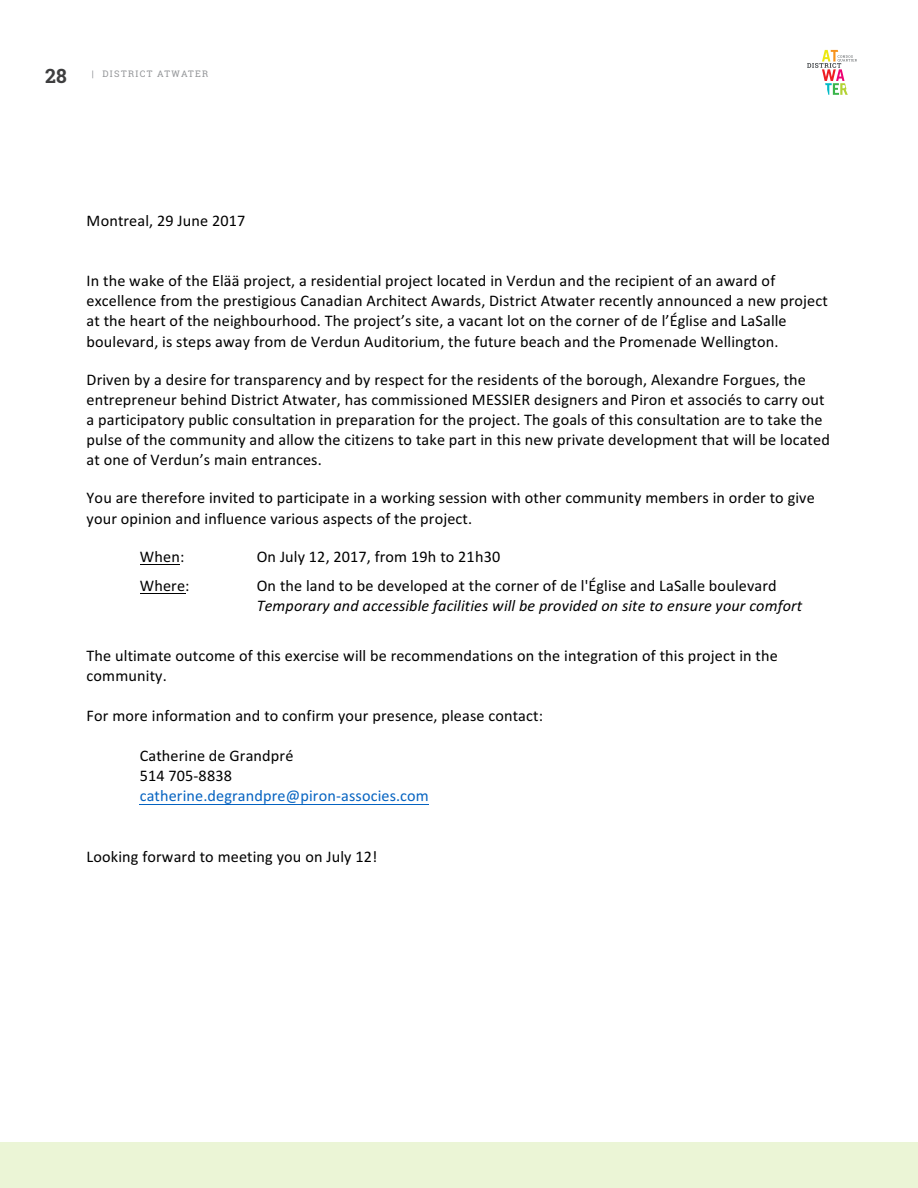
<style>
.page{position:relative;width:918px;height:1188px;background:#fff}
.page>*{position:absolute;margin:0;border:0;box-sizing:border-box;transform-origin:0 0}
.t1{font:700 19.65px "Roboto Slab";color:#3e3e3f}
.t2{font:16.2px/20.1px "Calibri";letter-spacing:.01em;color:#000}
.t3{font:italic 16.2px/20.1px "Calibri";letter-spacing:.01em;color:#000}
.t4{font:16.2px/20.1px "Calibri";letter-spacing:.01em;color:#0563c1}
.t5{font:9px "Roboto Slab";letter-spacing:.15em;color:#939598}
.s1{font-style:normal}
.s2{color:#000}
</style>
<div class="page">
<svg style="left:807px;top:50px;width:50px;height:45px"></svg>
<div style="left:0;top:1143px;width:918px;height:45px;background:#ebf5d6"></div>
<hr style="left:140px;top:564px;width:40px;height:1px;background:#000">
<hr style="left:140px;top:594px;width:45px;height:1px;background:#000">
<hr style="left:140px;top:804px;width:289px;height:1px;background:#0563c1">
<p class="t1" style="left:45px;top:62px;width:23px">28</p>
<p class="t5" style="left:92px;top:68px;width:118px">| DISTRICT ATWATER</p>
<p class="t2" style="left:87px;top:210px;width:160px">Montreal, 29 June 2017</p>
<p class="t2" style="left:87px;top:270px;width:743px">In the wake of the Elää project, a residential project located in Verdun and the recipient of an award of excellence from the prestigious Canadian Architect Awards, District Atwater recently announced a new project at the heart of the neighbourhood. The project’s site, a vacant lot on the corner of de l’Église and LaSalle boulevard, is steps away from de Verdun Auditorium, the future beach and the Promenade Wellington.</p>
<p class="t2" style="left:87px;top:369px;width:745px">Driven by a desire for transparency and by respect for the residents of the borough, Alexandre Forgues, the entrepreneur behind District Atwater, has commissioned MESSIER designers and Piron et associés to carry out a participatory public consultation in preparation for the project. The goals of this consultation are to take the pulse of the community and allow the citizens to take part in this new private development that will be located at one of Verdun’s main entrances.</p>
<p class="t2" style="left:87px;top:488px;width:730px">You are therefore invited to participate in a working session with other community members in order to give your opinion and influence various aspects of the project.</p>
<p class="t2" style="left:140px;top:546px;width:46px">When:</p>
<p class="t2" style="left:257px;top:546px;width:245px">On July 12, 2017, from 19h to 21h30</p>
<p class="t2" style="left:140px;top:575px;width:51px">Where:</p>
<p class="t3" style="left:257px;top:575px;width:547px"><span class="s1">On the land to be developed at the corner of de l'Église and LaSalle boulevard<br></span>Temporary and accessible facilities will be provided on site to ensure your comfort</p>
<p class="t2" style="left:87px;top:645px;width:693px">The ultimate outcome of this exercise will be recommendations on the integration of this project in the community.</p>
<p class="t2" style="left:87px;top:705px;width:458px">For more information and to confirm your presence, please contact:</p>
<p class="t4" style="left:140px;top:745px;width:291px"><span class="s2">Catherine de Grandpré<br>514 705-8838 </span>catherine.degrandpre@piron-associes.com</p>
<p class="t2" style="left:87px;top:846px;width:292px">Looking forward to meeting you on July 12!</p>
</div>
